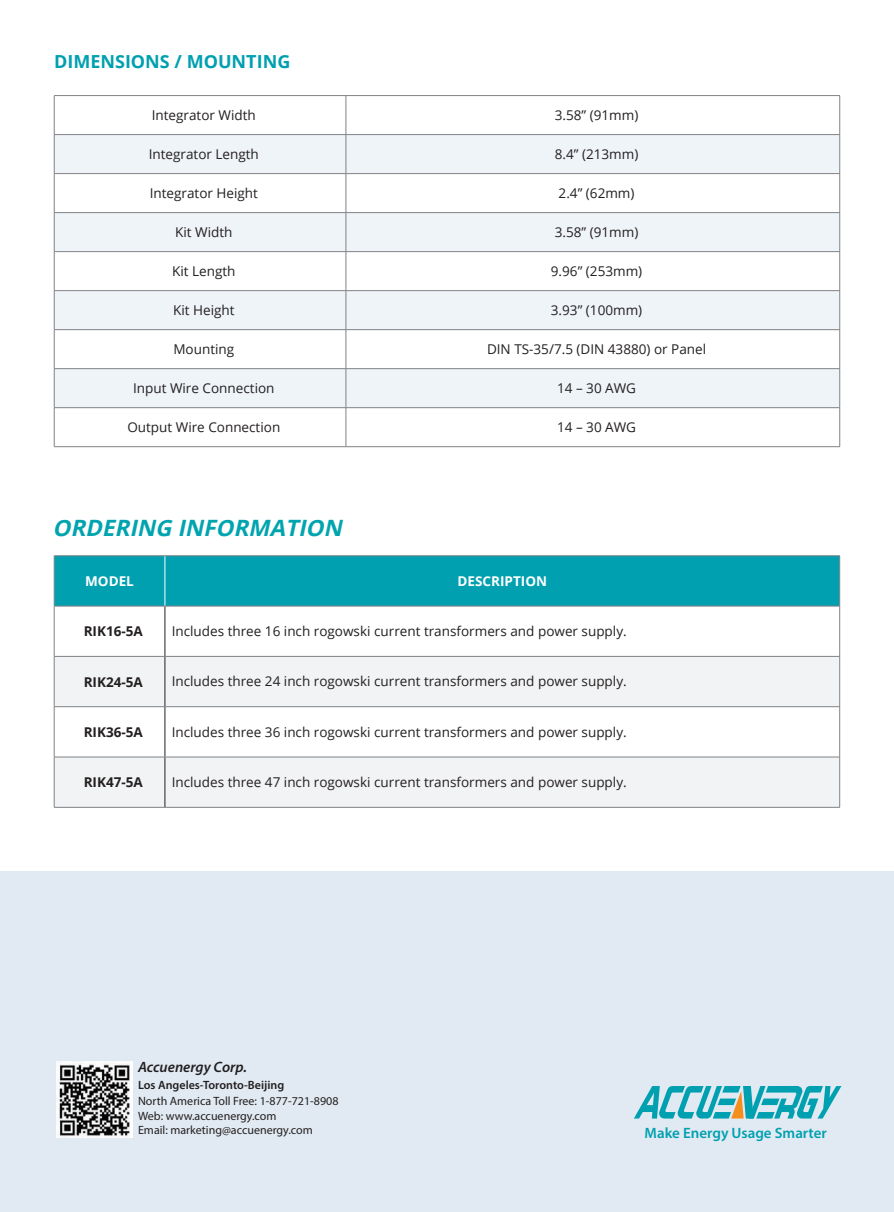
<style>
.page{position:relative;width:894px;height:1212px;background:#fff}
.page>*{position:absolute;margin:0;border:0;box-sizing:border-box;transform-origin:0 0}
.t1{font:italic 700 22.5px "Open Sans";color:#00a4af}
.t2{font:700 18px "Open Sans";color:#00a0b0}
.t3{font:600 15px "Myriad Pro";color:#00a0b0}
.t4{font:italic 600 15px "Myriad Pro";color:#231f20}
.t5{font:13.5px "Open Sans";color:#231f20}
.t6{font:700 13.5px "Open Sans";color:#231f20}
.t7{font:700 13.5px "Open Sans";color:#fff}
.t8{font:12px "Myriad Pro";color:#231f20}
.t9{font:600 12px "Myriad Pro";color:#231f20}
</style>
<div class="page">
<div style="left:0;top:872px;width:893px;height:340px;background:#e1eaf2"></div>
<svg style="left:634px;top:1086px;width:207px;height:32px"></svg>
<img style="left:56px;top:1062px;width:76px;height:75px">
<div style="left:55px;top:556px;width:784px;height:50px;background:#00a0b0"></div>
<svg style="left:55px;top:657px;width:784px;height:150px;fill:#f2f3f4"></svg>
<hr style="left:164px;top:556px;width:1px;height:50px;background:#fff">
<hr style="left:165px;top:606px;width:1px;height:50px;background:#231f20">
<hr style="left:165px;top:656px;width:1px;height:50px;background:#231f20">
<hr style="left:165px;top:707px;width:1px;height:50px;background:#231f20">
<hr style="left:165px;top:757px;width:1px;height:50px;background:#231f20">
<hr style="left:54px;top:555px;width:111px;height:1px;background:#808285">
<hr style="left:54px;top:556px;width:1px;height:50px;background:#808285">
<hr style="left:165px;top:555px;width:674px;height:1px;background:#808285">
<hr style="left:839px;top:556px;width:1px;height:50px;background:#808285">
<hr style="left:54px;top:606px;width:111px;height:1px;background:#808285">
<hr style="left:54px;top:606px;width:1px;height:50px;background:#808285">
<hr style="left:165px;top:606px;width:674px;height:1px;background:#808285">
<hr style="left:839px;top:606px;width:1px;height:50px;background:#808285">
<hr style="left:54px;top:656px;width:111px;height:1px;background:#808285">
<hr style="left:54px;top:656px;width:1px;height:50px;background:#808285">
<hr style="left:165px;top:656px;width:674px;height:1px;background:#808285">
<hr style="left:839px;top:656px;width:1px;height:50px;background:#808285">
<hr style="left:54px;top:706px;width:111px;height:1px;background:#808285">
<hr style="left:54px;top:707px;width:1px;height:50px;background:#808285">
<hr style="left:165px;top:706px;width:674px;height:1px;background:#808285">
<hr style="left:839px;top:707px;width:1px;height:50px;background:#808285">
<hr style="left:54px;top:757px;width:111px;height:1px;background:#808285">
<hr style="left:54px;top:757px;width:1px;height:50px;background:#808285">
<hr style="left:165px;top:757px;width:674px;height:1px;background:#808285">
<hr style="left:839px;top:757px;width:1px;height:50px;background:#808285">
<hr style="left:54px;top:807px;width:111px;height:1px;background:#808285">
<hr style="left:165px;top:807px;width:674px;height:1px;background:#808285">
<svg style="left:55px;top:135px;width:784px;height:272px;fill:#eff4f8"></svg>
<hr style="left:54px;top:95px;width:292px;height:1px;background:#808285">
<hr style="left:54px;top:96px;width:1px;height:38px;background:#808285">
<hr style="left:346px;top:95px;width:493px;height:1px;background:#808285">
<hr style="left:345px;top:96px;width:1px;height:38px;background:#808285">
<hr style="left:839px;top:96px;width:1px;height:38px;background:#808285">
<hr style="left:54px;top:134px;width:292px;height:1px;background:#808285">
<hr style="left:54px;top:135px;width:1px;height:38px;background:#808285">
<hr style="left:346px;top:134px;width:493px;height:1px;background:#808285">
<hr style="left:345px;top:135px;width:1px;height:38px;background:#808285">
<hr style="left:839px;top:135px;width:1px;height:38px;background:#808285">
<hr style="left:54px;top:173px;width:292px;height:1px;background:#808285">
<hr style="left:54px;top:174px;width:1px;height:38px;background:#808285">
<hr style="left:346px;top:173px;width:493px;height:1px;background:#808285">
<hr style="left:345px;top:174px;width:1px;height:38px;background:#808285">
<hr style="left:839px;top:174px;width:1px;height:38px;background:#808285">
<hr style="left:54px;top:212px;width:292px;height:1px;background:#808285">
<hr style="left:54px;top:213px;width:1px;height:38px;background:#808285">
<hr style="left:346px;top:212px;width:493px;height:1px;background:#808285">
<hr style="left:345px;top:213px;width:1px;height:38px;background:#808285">
<hr style="left:839px;top:213px;width:1px;height:38px;background:#808285">
<hr style="left:54px;top:251px;width:292px;height:1px;background:#808285">
<hr style="left:54px;top:252px;width:1px;height:38px;background:#808285">
<hr style="left:346px;top:251px;width:493px;height:1px;background:#808285">
<hr style="left:345px;top:252px;width:1px;height:38px;background:#808285">
<hr style="left:839px;top:252px;width:1px;height:38px;background:#808285">
<hr style="left:54px;top:290px;width:292px;height:1px;background:#808285">
<hr style="left:54px;top:291px;width:1px;height:38px;background:#808285">
<hr style="left:346px;top:290px;width:493px;height:1px;background:#808285">
<hr style="left:345px;top:291px;width:1px;height:38px;background:#808285">
<hr style="left:839px;top:291px;width:1px;height:38px;background:#808285">
<hr style="left:54px;top:329px;width:292px;height:1px;background:#808285">
<hr style="left:54px;top:330px;width:1px;height:38px;background:#808285">
<hr style="left:346px;top:329px;width:493px;height:1px;background:#808285">
<hr style="left:345px;top:330px;width:1px;height:38px;background:#808285">
<hr style="left:839px;top:330px;width:1px;height:38px;background:#808285">
<hr style="left:54px;top:368px;width:292px;height:1px;background:#808285">
<hr style="left:54px;top:369px;width:1px;height:38px;background:#808285">
<hr style="left:346px;top:368px;width:493px;height:1px;background:#808285">
<hr style="left:345px;top:369px;width:1px;height:38px;background:#808285">
<hr style="left:839px;top:369px;width:1px;height:38px;background:#808285">
<hr style="left:54px;top:407px;width:292px;height:1px;background:#808285">
<hr style="left:54px;top:408px;width:1px;height:38px;background:#808285">
<hr style="left:346px;top:407px;width:493px;height:1px;background:#808285">
<hr style="left:345px;top:408px;width:1px;height:38px;background:#808285">
<hr style="left:839px;top:408px;width:1px;height:38px;background:#808285">
<hr style="left:54px;top:446px;width:292px;height:1px;background:#808285">
<hr style="left:346px;top:446px;width:493px;height:1px;background:#808285">
<p class="t2" style="left:54px;top:49px;width:238px">DIMENSIONS / MOUNTING</p>
<p class="t5" style="left:152px;top:106px;width:105px">Integrator Width</p>
<p class="t5" style="left:554px;top:106px;width:85px">3.58” (91mm)</p>
<p class="t5" style="left:149px;top:145px;width:112px">Integrator Length</p>
<p class="t5" style="left:554px;top:145px;width:85px">8.4” (213mm)</p>
<p class="t5" style="left:150px;top:184px;width:110px">Integrator Height</p>
<p class="t5" style="left:558px;top:184px;width:77px">2.4” (62mm)</p>
<p class="t5" style="left:175px;top:223px;width:59px">Kit Width</p>
<p class="t5" style="left:554px;top:223px;width:85px">3.58” (91mm)</p>
<p class="t5" style="left:172px;top:262px;width:65px">Kit Length</p>
<p class="t5" style="left:550px;top:262px;width:93px">9.96” (253mm)</p>
<p class="t5" style="left:173px;top:301px;width:63px">Kit Height</p>
<p class="t5" style="left:550px;top:301px;width:93px">3.93” (100mm)</p>
<p class="t5" style="left:173px;top:340px;width:62px">Mounting</p>
<p class="t5" style="left:487px;top:340px;width:220px">DIN TS-35/7.5 (DIN 43880) or Panel</p>
<p class="t5" style="left:133px;top:379px;width:143px">Input Wire Connection</p>
<p class="t5" style="left:557px;top:379px;width:81px">14 – 30 AWG</p>
<p class="t5" style="left:127px;top:418px;width:154px">Output Wire Connection</p>
<p class="t5" style="left:557px;top:418px;width:81px">14 – 30 AWG</p>
<p class="t1" style="left:52px;top:511px;width:297px">ORDERING INFORMATION</p>
<p class="t7" style="left:85px;top:572px;width:50px">MODEL</p>
<p class="t7" style="left:457px;top:572px;width:91px">DESCRIPTION</p>
<p class="t6" style="left:84px;top:622px;width:61px">RIK16-5A</p>
<p class="t5" style="left:172px;top:622px;width:456px">Includes three 16 inch rogowski current transformers and power supply.</p>
<p class="t6" style="left:84px;top:672px;width:61px">RIK24-5A</p>
<p class="t5" style="left:172px;top:672px;width:456px">Includes three 24 inch rogowski current transformers and power supply.</p>
<p class="t6" style="left:84px;top:722px;width:61px">RIK36-5A</p>
<p class="t5" style="left:172px;top:722px;width:456px">Includes three 36 inch rogowski current transformers and power supply.</p>
<p class="t6" style="left:84px;top:773px;width:61px">RIK47-5A</p>
<p class="t5" style="left:172px;top:773px;width:456px">Includes three 47 inch rogowski current transformers and power supply.</p>
<p class="t4" style="left:138px;top:1058px;width:110px">Accuenergy Corp.</p>
<p class="t9" style="left:138px;top:1077px;width:148px">Los Angeles-Toronto-Beijing</p>
<p class="t8" style="left:138px;top:1094px;width:202px">North America Toll Free: 1-877-721-8908</p>
<p class="t8" style="left:138px;top:1108px;width:140px">Web: www.accuenergy.com</p>
<p class="t8" style="left:138px;top:1123px;width:176px">Email: marketing@accuenergy.com</p>
<p class="t3" style="left:644px;top:1124px;width:184px">Make Energy Usage Smarter</p>
</div>
